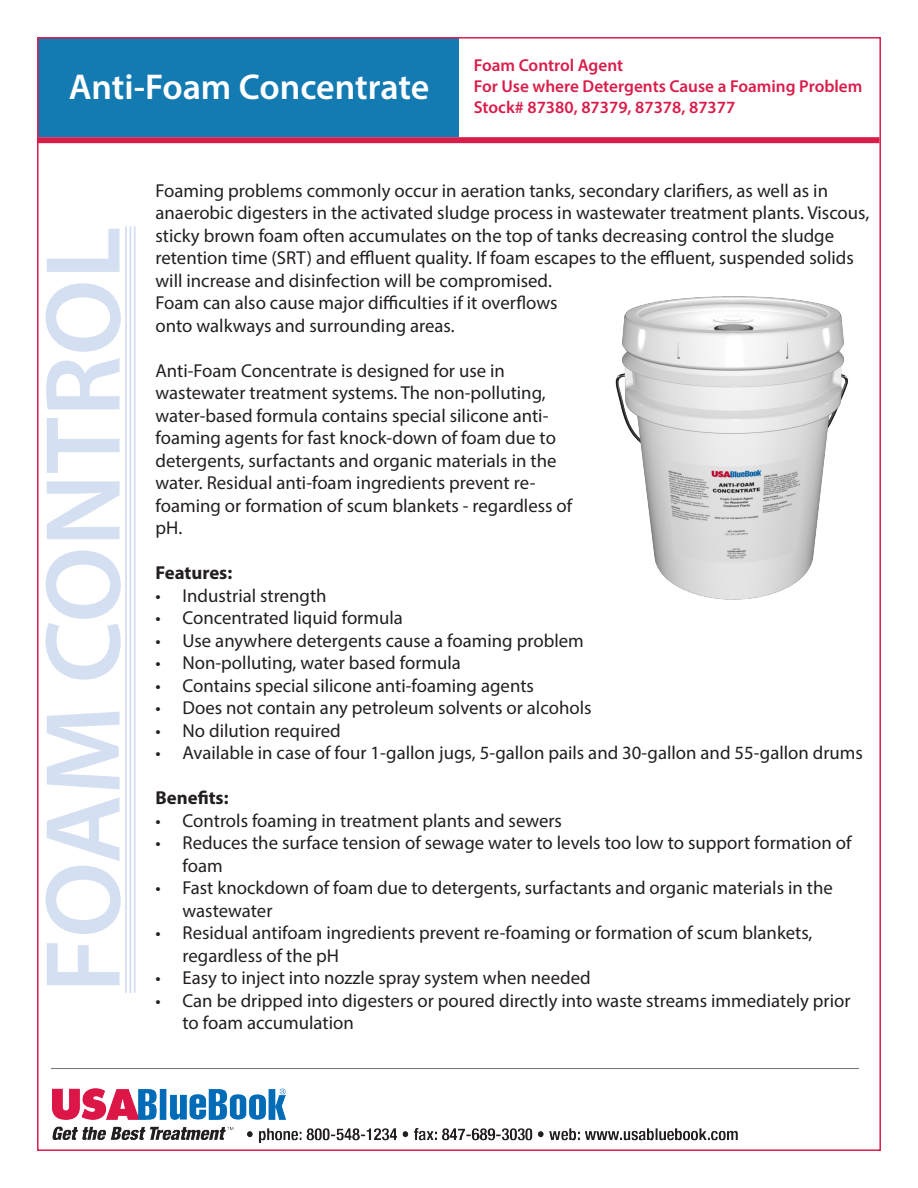
<style>
.page{position:relative;width:918px;height:1188px;background:#fff}
.page>*{position:absolute;margin:0;border:0;box-sizing:border-box;transform-origin:0 0}
.t1{font:600 108px "Myriad Pro";color:#d4dff1}
.t2{font:600 36px "Myriad Pro";letter-spacing:-.005em;color:#fff}
.t3{font:18.75px/22.5px "Myriad Pro";color:#231f20}
.t4{font:700 18.75px "Myriad Pro";color:#231f20}
.t5{font:600 17.25px "Myriad Pro";color:#d91d4a}
</style>
<div class="page">
<div style="left:39px;top:39px;width:420px;height:98px;background:#147ab2"></div>
<div style="left:37px;top:137px;width:842px;height:6px;background:#d91d4a"></div>
<img style="left:50px;top:1068px;width:818px;height:83px">
<hr style="left:125px;top:226px;width:2px;height:767px;background:#d4dff1">
<hr style="left:129px;top:226px;width:2px;height:767px;background:#d4dff1">
<hr style="left:134px;top:226px;width:2px;height:767px;background:#d4dff1">
<img style="left:615px;top:296px;width:234px;height:304px">
<p class="t2" style="left:69px;top:64px;width:362px">Anti-Foam Concentrate</p>
<p class="t5" style="left:474px;top:55px;width:151px">Foam Control Agent</p>
<p class="t5" style="left:474px;top:75px;width:390px">For Use where Detergents Cause a Foaming Problem</p>
<p class="t5" style="left:474px;top:96px;width:263px">Stock# 87380, 87379, 87378, 87377</p>
<p class="t1" style="left:15px;top:993px;width:768px;rotate:-90deg">FOAM CONTROL</p>
<p class="t3" style="left:156px;top:179px;width:715px">Foaming problems commonly occur in aeration tanks, secondary clarifiers, as well as in anaerobic digesters in the activated sludge process in wastewater treatment plants. Viscous, sticky brown foam often accumulates on the top of tanks decreasing control the sludge retention time (SRT) and effluent quality. If foam escapes to the effluent, suspended solids will increase and disinfection will be compromised.<br>Foam can also cause major difficulties if it overflows<br>onto walkways and surrounding areas.</p>
<p class="t3" style="left:156px;top:359px;width:418px">Anti-Foam Concentrate is designed for use in wastewater treatment systems. The non-polluting, water-based formula contains special silicone anti&shy;foaming agents for fast knock-down of foam due to detergents, surfactants and organic materials in the water. Residual anti-foam ingredients prevent re&shy;foaming or formation of scum blankets - regardless of pH.</p>
<p class="t4" style="left:156px;top:561px;width:78px">Features:</p>
<p class="t3" style="left:156px;top:584px;width:173px">• Industrial strength</p>
<p class="t3" style="left:156px;top:606px;width:249px">• Concentrated liquid formula</p>
<p class="t3" style="left:156px;top:629px;width:430px">• Use anywhere detergents cause a foaming problem</p>
<p class="t3" style="left:156px;top:651px;width:307px">• Non-polluting, water based formula</p>
<p class="t3" style="left:156px;top:674px;width:380px">• Contains special silicone anti-foaming agents</p>
<p class="t3" style="left:156px;top:696px;width:438px">• Does not contain any petroleum solvents or alcohols</p>
<p class="t3" style="left:156px;top:719px;width:187px">• No dilution required</p>
<p class="t3" style="left:156px;top:741px;width:709px">• Available in case of four 1-gallon jugs, 5-gallon pails and 30-gallon and 55-gallon drums</p>
<p class="t4" style="left:156px;top:786px;width:75px">Benefits:</p>
<p class="t3" style="left:156px;top:809px;width:408px">• Controls foaming in treatment plants and sewers</p>
<p class="t3" style="left:183px;top:831px;width:671px;text-indent:-27px">• Reduces the surface tension of sewage water to levels too low to support formation of foam</p>
<p class="t3" style="left:183px;top:876px;width:652px;text-indent:-27px">• Fast knockdown of foam due to detergents, surfactants and organic materials in the wastewater</p>
<p class="t3" style="left:183px;top:921px;width:632px;text-indent:-27px">• Residual antifoam ingredients prevent re-foaming or formation of scum blankets, regardless of the pH</p>
<p class="t3" style="left:156px;top:966px;width:437px">• Easy to inject into nozzle spray system when needed</p>
<p class="t3" style="left:183px;top:989px;width:670px;text-indent:-27px">• Can be dripped into digesters or poured directly into waste streams immediately prior to foam accumulation</p>
</div>
